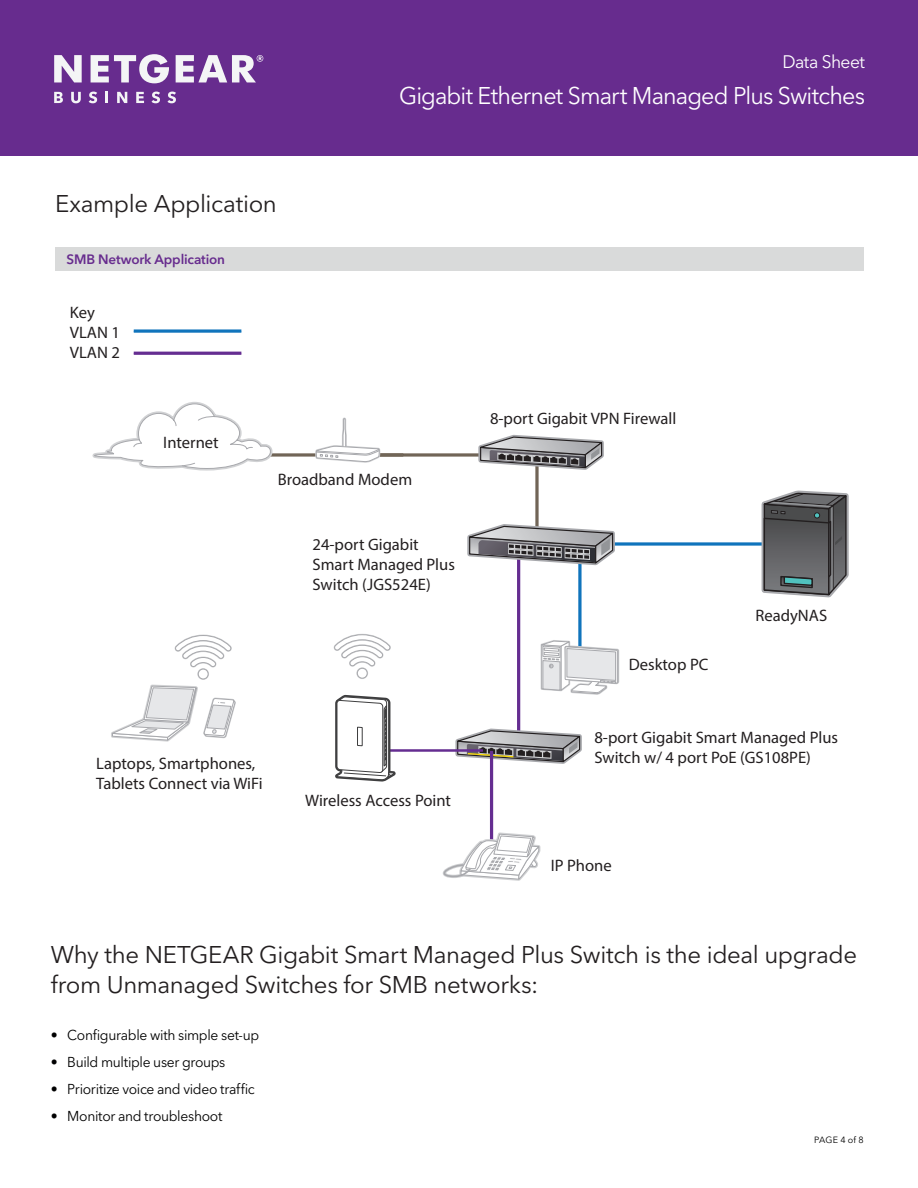
<style>
.page{position:relative;width:918px;height:1188px;background:#fff}
.page>*{position:absolute;margin:0;border:0;box-sizing:border-box;transform-origin:0 0}
.t1{font:24px/30px "Avenir Next LT Pro";letter-spacing:-.015em;color:#231f20}
.t2{font:24px "Avenir Next LT Pro";letter-spacing:-.035em;color:#fff}
.t3{font:18px "Avenir Next LT Pro";letter-spacing:-.03em;color:#fff}
.t4{font:16.65px/20px "Myriad Pro";color:#231f20}
.t5{font:14.25px "Avenir Next LT Pro";letter-spacing:-.025em;color:#000001}
.t6{font:600 13.5px "Avenir Next LT Pro";letter-spacing:-.01em;color:#672c8e}
.t7{font:9px "Avenir Next LT Pro";letter-spacing:.015em;color:#000001}
</style>
<div class="page">
<div style="left:0;top:0;width:918px;height:156px;background:#672c8e"></div>
<svg style="left:54px;top:92px;width:9px;height:11px"></svg>
<svg style="left:71px;top:92px;width:10px;height:11px"></svg>
<svg style="left:89px;top:92px;width:8px;height:11px"></svg>
<svg style="left:106px;top:92px;width:2px;height:11px"></svg>
<svg style="left:117px;top:92px;width:10px;height:11px"></svg>
<svg style="left:136px;top:92px;width:8px;height:11px"></svg>
<svg style="left:152px;top:92px;width:8px;height:11px"></svg>
<svg style="left:167px;top:92px;width:9px;height:11px"></svg>
<svg style="left:176px;top:55px;width:87px;height:27px"></svg>
<svg style="left:91px;top:54px;width:78px;height:29px"></svg>
<svg style="left:54px;top:55px;width:28px;height:27px"></svg>
<div style="left:55px;top:247px;width:809px;height:24px;background:#d9dada"></div>
<hr style="left:517px;top:553px;width:3px;height:193px;background:#652d91">
<svg style="left:578px;top:565px;width:4px;height:75px"></svg>
<svg style="left:403px;top:453px;width:72px;height:4px"></svg>
<svg style="left:272px;top:453px;width:131px;height:4px"></svg>
<svg style="left:535px;top:470px;width:4px;height:54px"></svg>
<svg style="left:615px;top:542px;width:142px;height:4px"></svg>
<svg style="left:92px;top:402px;width:180px;height:69px"></svg>
<svg style="left:467px;top:524px;width:148px;height:41px"></svg>
<svg style="left:475px;top:435px;width:129px;height:35px"></svg>
<svg style="left:455px;top:729px;width:127px;height:35px"></svg>
<svg style="left:757px;top:491px;width:92px;height:107px;background:#707274"></svg>
<svg style="left:334px;top:634px;width:57px;height:45px"></svg>
<svg style="left:540px;top:640px;width:79px;height:55px"></svg>
<svg style="left:315px;top:418px;width:65px;height:45px"></svg>
<svg style="left:111px;top:635px;width:125px;height:107px"></svg>
<svg style="left:134px;top:329px;width:107px;height:4px"></svg>
<hr style="left:134px;top:352px;width:107px;height:3px;background:#652d91">
<hr style="left:367px;top:749px;width:116px;height:3px;background:#652d91">
<svg style="left:335px;top:695px;width:61px;height:87px"></svg>
<hr style="left:490px;top:751px;width:3px;height:112px;background:#652d91">
<svg style="left:443px;top:832px;width:97px;height:49px"></svg>
<p class="t3" style="left:783px;top:50px;width:84px">Data Sheet</p>
<h1 class="t1" style="left:55px;top:188px;width:223px">Example Application</h1>
<p class="t6" style="left:66px;top:251px;width:160px">SMB Network Application</p>
<p class="t4" style="left:70px;top:302px;width:52px">Key<br>VLAN 1<br>VLAN 2</p>
<p class="t4" style="left:163px;top:433px;width:57px">Internet</p>
<h1 class="t2" style="left:399px;top:81px;width:467px">Gigabit Ethernet Smart Managed Plus Switches</h1>
<p class="t4" style="left:490px;top:408px;width:188px">8-port Gigabit VPN Firewall</p>
<p class="t4" style="left:278px;top:469px;width:136px">Broadband Modem</p>
<p class="t4" style="left:313px;top:534px;width:144px">24-port Gigabit<br>Smart Managed Plus<br>Switch (JGS524E)</p>
<p class="t4" style="left:96px;top:753px;width:168px">Laptops, Smartphones,<br>Tablets Connect via WiFi</p>
<p class="t4" style="left:305px;top:791px;width:147px">Wireless Access Point</p>
<p class="t4" style="left:629px;top:655px;width:81px">Desktop PC</p>
<p class="t4" style="left:755px;top:606px;width:73px">ReadyNAS</p>
<p class="t4" style="left:594px;top:728px;width:245px">8-port Gigabit Smart Managed Plus<br>Switch w/ 4 port PoE (GS108PE)</p>
<p class="t4" style="left:551px;top:855px;width:62px">IP Phone</p>
<h1 class="t1" style="left:51px;top:940px;width:808px">Why the NETGEAR Gigabit Smart Managed Plus Switch is the ideal upgrade from Unmanaged Switches for SMB networks:</h1>
<p class="t5" style="left:51px;top:1026px;width:210px">• Configurable with simple set-up</p>
<p class="t5" style="left:51px;top:1053px;width:176px">• Build multiple user groups</p>
<p class="t5" style="left:51px;top:1080px;width:206px">• Prioritize voice and video traffic</p>
<p class="t5" style="left:51px;top:1107px;width:173px">• Monitor and troubleshoot</p>
<p class="t7" style="left:814px;top:1134px;width:51px">PAGE 4 of 8</p>
</div>
